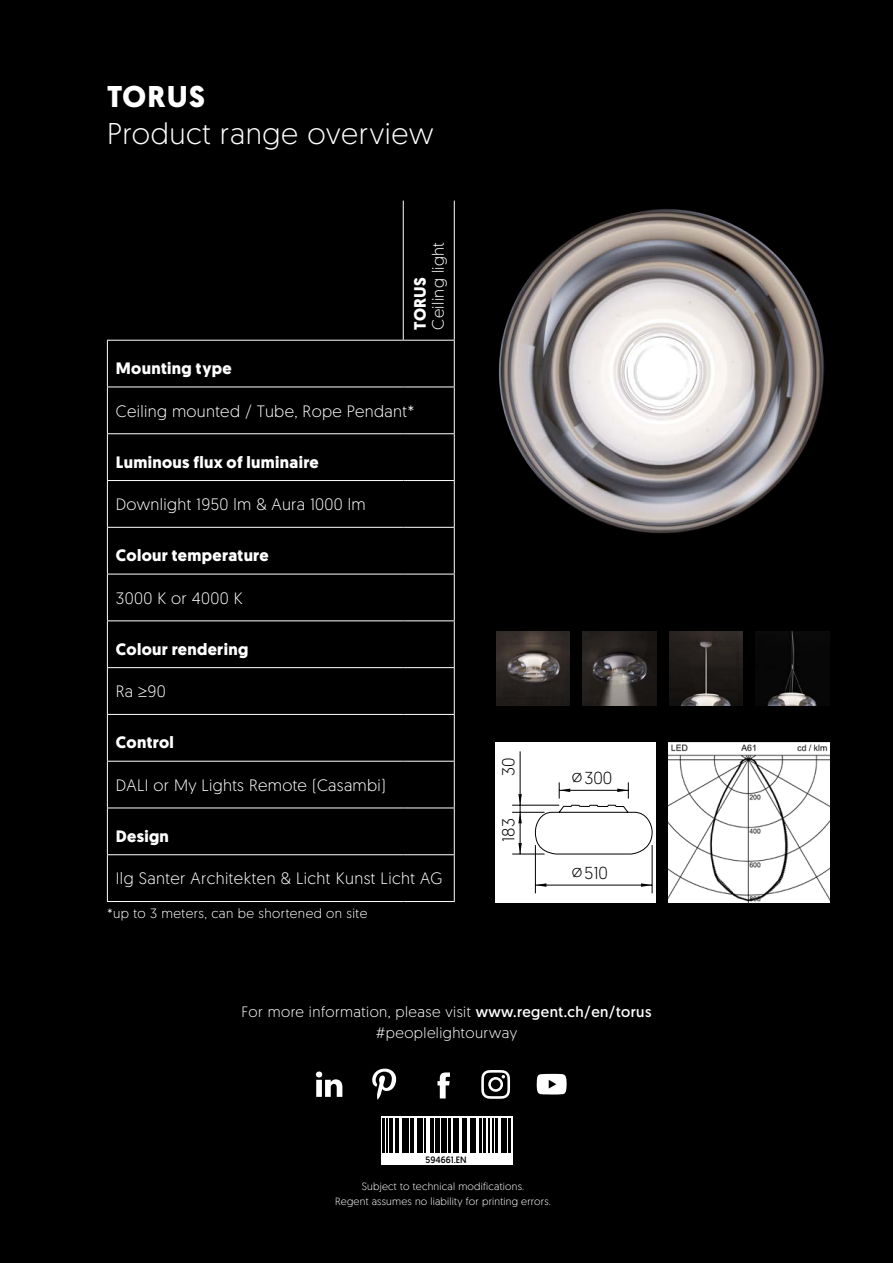
<style>
.page{position:relative;width:893px;height:1263px;background:#000}
.page>*{position:absolute;margin:0;border:0;box-sizing:border-box;transform-origin:0 0}
.t1{font:300 30px "Geomanist";letter-spacing:.02em;color:#fff}
.t2{font:700 30px "Geomanist";letter-spacing:.04em;color:#fff}
.t3{font:300 17.4px "Geomanist";color:#000}
.t4{font:300 16.5px "Geomanist";letter-spacing:.02em;color:#fff}
.t5{font:700 16.5px "Geomanist";letter-spacing:.02em;color:#fff}
.t6{font:300 15px/21px "Geomanist";letter-spacing:.03em;color:#fff;text-align:center}
.t7{font:300 13.5px "Geomanist";letter-spacing:.03em;color:#fff}
.t8{font:300 10.5px/15px "Geomanist";letter-spacing:.02em;color:#fff;text-align:center}
.t9{font:9.15px "Geomanist";color:#000}
.s1{font-weight:400}
</style>
<div class="page">
<img style="left:498px;top:209px;width:327px;height:325px">
<svg style="left:315px;top:1071px;width:28px;height:26px"></svg>
<svg style="left:372px;top:1068px;width:25px;height:32px"></svg>
<svg style="left:437px;top:1072px;width:13px;height:27px"></svg>
<svg style="left:481px;top:1070px;width:30px;height:29px"></svg>
<svg style="left:536px;top:1073px;width:31px;height:22px"></svg>
<img style="left:496px;top:631px;width:74px;height:74px">
<img style="left:583px;top:631px;width:73px;height:74px">
<img style="left:669px;top:631px;width:74px;height:74px">
<img style="left:755px;top:631px;width:74px;height:74px">
<img style="left:669px;top:742px;width:160px;height:161px">
<div style="left:496px;top:742px;width:160px;height:161px;background:#fff"></div>
<hr style="left:520px;top:751px;width:1px;height:103px;background:#000">
<hr style="left:512px;top:805px;width:47px;height:1px;background:#000">
<hr style="left:512px;top:812px;width:33px;height:1px;background:#000">
<hr style="left:512px;top:854px;width:33px;height:1px;background:#000">
<hr style="left:559px;top:790px;width:69px;height:1px;background:#000">
<hr style="left:535px;top:885px;width:117px;height:1px;background:#000">
<hr style="left:535px;top:845px;width:1px;height:48px;background:#000">
<hr style="left:652px;top:845px;width:1px;height:48px;background:#000">
<svg style="left:518px;top:794px;width:4px;height:11px"></svg>
<svg style="left:518px;top:843px;width:4px;height:11px"></svg>
<svg style="left:518px;top:812px;width:4px;height:11px"></svg>
<svg style="left:559px;top:782px;width:11px;height:16px"></svg>
<svg style="left:617px;top:782px;width:12px;height:16px"></svg>
<svg style="left:535px;top:883px;width:11px;height:4px"></svg>
<svg style="left:641px;top:883px;width:11px;height:4px"></svg>
<svg style="left:535px;top:805px;width:117px;height:49px"></svg>
<hr style="left:107px;top:387px;width:296px;height:1px;background:#fff">
<hr style="left:403px;top:387px;width:52px;height:1px;background:#fff">
<hr style="left:107px;top:480px;width:296px;height:1px;background:#fff">
<hr style="left:403px;top:480px;width:52px;height:1px;background:#fff">
<hr style="left:107px;top:527px;width:296px;height:1px;background:#fff">
<hr style="left:403px;top:527px;width:52px;height:1px;background:#fff">
<hr style="left:107px;top:574px;width:296px;height:1px;background:#fff">
<hr style="left:403px;top:574px;width:52px;height:1px;background:#fff">
<hr style="left:107px;top:620px;width:296px;height:1px;background:#fff">
<hr style="left:403px;top:620px;width:52px;height:1px;background:#fff">
<hr style="left:107px;top:667px;width:296px;height:1px;background:#fff">
<hr style="left:403px;top:667px;width:52px;height:1px;background:#fff">
<hr style="left:107px;top:714px;width:296px;height:1px;background:#fff">
<hr style="left:403px;top:714px;width:52px;height:1px;background:#fff">
<hr style="left:107px;top:761px;width:296px;height:1px;background:#fff">
<hr style="left:403px;top:761px;width:52px;height:1px;background:#fff">
<hr style="left:107px;top:807px;width:296px;height:1px;background:#fff">
<hr style="left:403px;top:807px;width:52px;height:1px;background:#fff">
<hr style="left:107px;top:854px;width:296px;height:1px;background:#fff">
<hr style="left:403px;top:854px;width:52px;height:1px;background:#fff">
<hr style="left:107px;top:901px;width:296px;height:1px;background:#fff">
<hr style="left:403px;top:901px;width:52px;height:1px;background:#fff">
<hr style="left:107px;top:340px;width:296px;height:1px;background:#fff">
<hr style="left:107px;top:341px;width:1px;height:46px;background:#fff">
<hr style="left:107px;top:433px;width:296px;height:1px;background:#fff">
<hr style="left:107px;top:434px;width:1px;height:46px;background:#fff">
<hr style="left:107px;top:528px;width:1px;height:46px;background:#fff">
<hr style="left:107px;top:621px;width:1px;height:46px;background:#fff">
<hr style="left:107px;top:715px;width:1px;height:46px;background:#fff">
<hr style="left:107px;top:808px;width:1px;height:46px;background:#fff">
<hr style="left:403px;top:201px;width:1px;height:139px;background:#fff">
<hr style="left:454px;top:201px;width:1px;height:139px;background:#fff">
<hr style="left:403px;top:340px;width:52px;height:1px;background:#fff">
<hr style="left:403px;top:433px;width:52px;height:1px;background:#fff">
<hr style="left:454px;top:341px;width:1px;height:46px;background:#fff">
<hr style="left:454px;top:434px;width:1px;height:46px;background:#fff">
<hr style="left:454px;top:528px;width:1px;height:46px;background:#fff">
<hr style="left:454px;top:621px;width:1px;height:46px;background:#fff">
<hr style="left:454px;top:715px;width:1px;height:46px;background:#fff">
<hr style="left:454px;top:808px;width:1px;height:46px;background:#fff">
<hr style="left:107px;top:481px;width:1px;height:46px;background:#fff">
<hr style="left:454px;top:481px;width:1px;height:46px;background:#fff">
<hr style="left:107px;top:387px;width:1px;height:46px;background:#fff">
<hr style="left:454px;top:387px;width:1px;height:46px;background:#fff">
<hr style="left:107px;top:574px;width:1px;height:46px;background:#fff">
<hr style="left:454px;top:574px;width:1px;height:46px;background:#fff">
<hr style="left:107px;top:668px;width:1px;height:46px;background:#fff">
<hr style="left:454px;top:668px;width:1px;height:46px;background:#fff">
<hr style="left:107px;top:761px;width:1px;height:46px;background:#fff">
<hr style="left:454px;top:761px;width:1px;height:46px;background:#fff">
<hr style="left:107px;top:855px;width:1px;height:46px;background:#fff">
<hr style="left:454px;top:855px;width:1px;height:46px;background:#fff">
<svg style="left:381px;top:1116px;width:131px;height:49px"></svg>
<svg style="left:383px;top:1118px;width:127px;height:45px;fill:#fff"></svg>
<hr style="left:383px;top:1118px;width:2px;height:35px;background:#000">
<hr style="left:386px;top:1118px;width:1px;height:35px;background:#000">
<hr style="left:390px;top:1118px;width:3px;height:35px;background:#000">
<hr style="left:395px;top:1118px;width:4px;height:35px;background:#000">
<hr style="left:402px;top:1118px;width:2px;height:35px;background:#000">
<hr style="left:405px;top:1118px;width:2px;height:35px;background:#000">
<hr style="left:408px;top:1118px;width:1px;height:35px;background:#000">
<hr style="left:410px;top:1118px;width:3px;height:35px;background:#000">
<hr style="left:417px;top:1118px;width:2px;height:35px;background:#000">
<hr style="left:420px;top:1118px;width:3px;height:35px;background:#000">
<hr style="left:425px;top:1118px;width:1px;height:35px;background:#000">
<hr style="left:431px;top:1118px;width:1px;height:35px;background:#000">
<hr style="left:433px;top:1118px;width:1px;height:35px;background:#000">
<div style="left:435px;top:1118px;width:5px;height:35px;background:#000"></div>
<hr style="left:441px;top:1118px;width:3px;height:35px;background:#000">
<hr style="left:445px;top:1118px;width:1px;height:35px;background:#000">
<hr style="left:449px;top:1118px;width:2px;height:35px;background:#000">
<hr style="left:453px;top:1118px;width:4px;height:35px;background:#000">
<hr style="left:458px;top:1118px;width:1px;height:35px;background:#000">
<hr style="left:462px;top:1118px;width:3px;height:35px;background:#000">
<hr style="left:466px;top:1118px;width:1px;height:35px;background:#000">
<hr style="left:470px;top:1118px;width:2px;height:35px;background:#000">
<hr style="left:473px;top:1118px;width:3px;height:35px;background:#000">
<hr style="left:479px;top:1118px;width:3px;height:35px;background:#000">
<hr style="left:483px;top:1118px;width:2px;height:35px;background:#000">
<hr style="left:489px;top:1118px;width:1px;height:35px;background:#000">
<hr style="left:492px;top:1118px;width:1px;height:35px;background:#000">
<hr style="left:495px;top:1118px;width:3px;height:35px;background:#000">
<hr style="left:501px;top:1118px;width:4px;height:35px;background:#000">
<hr style="left:506px;top:1118px;width:1px;height:35px;background:#000">
<hr style="left:508px;top:1118px;width:2px;height:35px;background:#000">
<h1 class="t2" style="left:107px;top:76px;width:100px">TORUS</h1>
<h1 class="t1" style="left:107px;top:114px;width:328px">Product range overview</h1>
<p class="t4" style="left:428px;top:330px;width:89px;rotate:-90deg">Ceiling light</p>
<p class="t5" style="left:409px;top:330px;width:54px;rotate:-90deg">TORUS</p>
<p class="t5" style="left:116px;top:357px;width:117px">Mounting type</p>
<p class="t4" style="left:116px;top:400px;width:300px">Ceiling mounted / Tube, Rope Pendant*</p>
<p class="t5" style="left:116px;top:451px;width:204px">Luminous flux of luminaire</p>
<p class="t4" style="left:116px;top:494px;width:251px">Downlight 1950 lm &amp; Aura 1000 lm</p>
<p class="t5" style="left:116px;top:544px;width:154px">Colour temperature</p>
<p class="t4" style="left:116px;top:587px;width:128px">3000 K or 4000 K</p>
<p class="t5" style="left:116px;top:638px;width:134px">Colour rendering</p>
<p class="t4" style="left:116px;top:681px;width:51px">Ra ≥90</p>
<p class="t5" style="left:116px;top:732px;width:60px">Control</p>
<p class="t4" style="left:116px;top:774px;width:271px">DALI or My Lights Remote (Casambi)</p>
<p class="t5" style="left:116px;top:825px;width:55px">Design</p>
<p class="t4" style="left:116px;top:868px;width:328px">Ilg Santer Architekten &amp; Licht Kunst Licht AG</p>
<p class="t7" style="left:107px;top:905px;width:262px">*up to 3 meters, can be shortened on site</p>
<p class="t3" style="left:497px;top:776px;width:20px;rotate:-90deg">30</p>
<p class="t3" style="left:497px;top:842px;width:25px;rotate:-90deg">183</p>
<p class="t3" style="left:572px;top:767px;width:42px">ø 300</p>
<p class="t3" style="left:572px;top:862px;width:38px">ø 510</p>
<p class="t6" style="left:242px;top:1001px;width:411px">For more information, please visit <span class="s1">www.regent.ch/en/torus </span>#peoplelightourway</p>
<p class="t9" style="left:426px;top:1154px;width:43px">594661.EN</p>
<p class="t8" style="left:335px;top:1178px;width:217px">Subject to technical modifications.<br>Regent assumes no liability for printing errors.</p>
</div>
